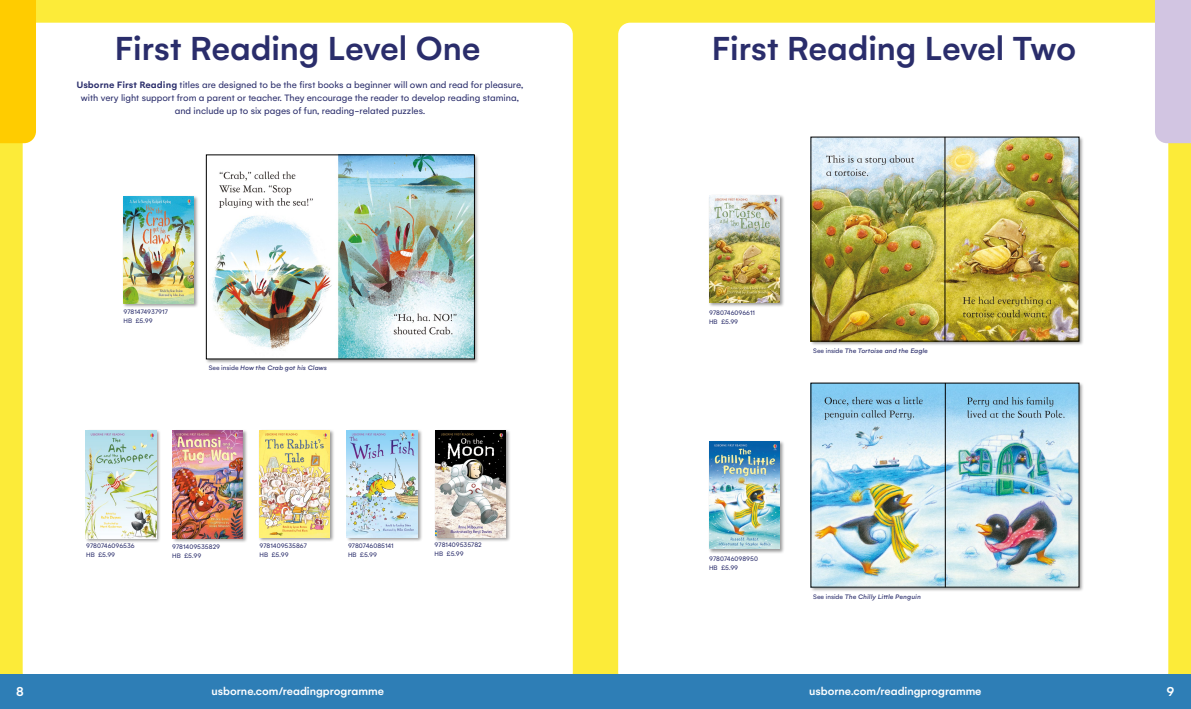
<style>
.page{position:relative;width:1191px;height:709px;background:#fff}
.page>*{position:absolute;margin:0;border:0;box-sizing:border-box;transform-origin:0 0}
.t1{font:500 36px "Gelion";color:#2a2d6b}
.t2{font:500 14px "Gelion";color:#fff}
.t3{font:500 12px "Gelion";color:#fff}
.t4{font:10px/13px "Gelion";color:#2a2d6b;text-align:center}
.t5{font:7px/9px "Gelion";color:#2a2d6b}
.t6{font:italic 7px "Gelion";letter-spacing:-.005em;color:#2a2d6b}
.s1{font-weight:600}
.s2{font-style:normal}
</style>
<div class="page">
<div style="left:0;top:0;width:1191px;height:673px;background:#fceb39"></div>
<div style="left:618px;top:23px;width:550px;height:661px;background:#fff;border-radius:12px"></div>
<div style="left:23px;top:23px;width:550px;height:661px;background:#fff;border-radius:12px"></div>
<div style="left:0;top:673px;width:1191px;height:36px;background:#2e7eb6"></div>
<div style="left:434px;top:429px;width:76px;height:113px;background:#000;opacity:.4"></div>
<img style="left:435px;top:430px;width:70px;height:107px">
<div style="left:122px;top:195px;width:77px;height:113px;background:#000;opacity:.4"></div>
<img style="left:123px;top:196px;width:70px;height:107px">
<div style="left:85px;top:429px;width:76px;height:113px;background:#000;opacity:.4"></div>
<img style="left:86px;top:431px;width:70px;height:107px">
<div style="left:258px;top:429px;width:77px;height:113px;background:#000;opacity:.4"></div>
<img style="left:259px;top:430px;width:70px;height:107px">
<div style="left:346px;top:429px;width:76px;height:113px;background:#000;opacity:.4"></div>
<img style="left:347px;top:430px;width:70px;height:108px">
<div style="left:172px;top:429px;width:76px;height:113px;background:#000;opacity:.4"></div>
<img style="left:172px;top:431px;width:71px;height:107px">
<div style="left:1155px;top:0;width:36px;height:143px;background:#d2c5e2"></div>
<div style="left:0;top:0;width:36px;height:143px;background:#fc0"></div>
<div style="left:206px;top:154px;width:273px;height:210px;background:#000;opacity:.4"></div>
<img style="left:208px;top:157px;width:264px;height:200px">
<div style="left:708px;top:194px;width:77px;height:113px;background:#000;opacity:.4"></div>
<img style="left:709px;top:196px;width:70px;height:107px">
<div style="left:810px;top:136px;width:274px;height:210px;background:#000;opacity:.4"></div>
<img style="left:813px;top:139px;width:264px;height:200px">
<hr style="left:944px;top:137px;width:1px;height:204px;background:#000">
<div style="left:708px;top:440px;width:77px;height:113px;background:#000;opacity:.4"></div>
<img style="left:709px;top:441px;width:70px;height:108px">
<div style="left:810px;top:382px;width:274px;height:210px;background:#000;opacity:.4"></div>
<img style="left:813px;top:385px;width:264px;height:200px">
<hr style="left:945px;top:383px;width:1px;height:204px;background:#000">
<h1 class="t1" style="left:115px;top:26px;width:367px">First Reading Level One</h1>
<p class="t4" style="left:76px;top:78px;width:448px"><span class="s1">Usborne First Reading</span> titles are designed to be the first books a beginner will own and read for pleasure, with very light support from a parent or teacher. They encourage the reader to develop reading stamina, and include up to six pages of fun, reading-related puzzles.</p>
<p class="t5" style="left:124px;top:307px;width:46px">9781474937917<br>HB £5.99</p>
<p class="t6" style="left:209px;top:364px;width:120px"><span class="s2">See inside</span> How the Crab got his Claws</p>
<p class="t5" style="left:172px;top:541px;width:49px">9781409535829<br>HB £5.99</p>
<p class="t5" style="left:348px;top:541px;width:47px">9780746085141<br>HB £5.99</p>
<p class="t5" style="left:434px;top:539px;width:49px">9781409535782<br>HB £5.99</p>
<p class="t5" style="left:86px;top:541px;width:50px">9780746096536<br>HB £5.99</p>
<p class="t5" style="left:259px;top:541px;width:49px">9781409535867<br>HB £5.99</p>
<h1 class="t1" style="left:712px;top:26px;width:366px">First Reading Level Two</h1>
<p class="t5" style="left:709px;top:308px;width:47px">9780746096611<br>HB £5.99</p>
<p class="t6" style="left:813px;top:346px;width:116px"><span class="s2">See inside</span> The Tortoise and the Eagle</p>
<p class="t5" style="left:709px;top:554px;width:50px">9780746098950<br>HB £5.99</p>
<p class="t6" style="left:813px;top:592px;width:109px"><span class="s2">See inside</span> The Chilly Little Penguin</p>
<h2 class="t2" style="left:16px;top:683px;width:9px">8</h2>
<p class="t3" style="left:212px;top:683px;width:174px">usborne.com/readingprogramme</p>
<p class="t3" style="left:809px;top:683px;width:174px">usborne.com/readingprogramme</p>
<h2 class="t2" style="left:1166px;top:683px;width:9px">9</h2>
</div>
